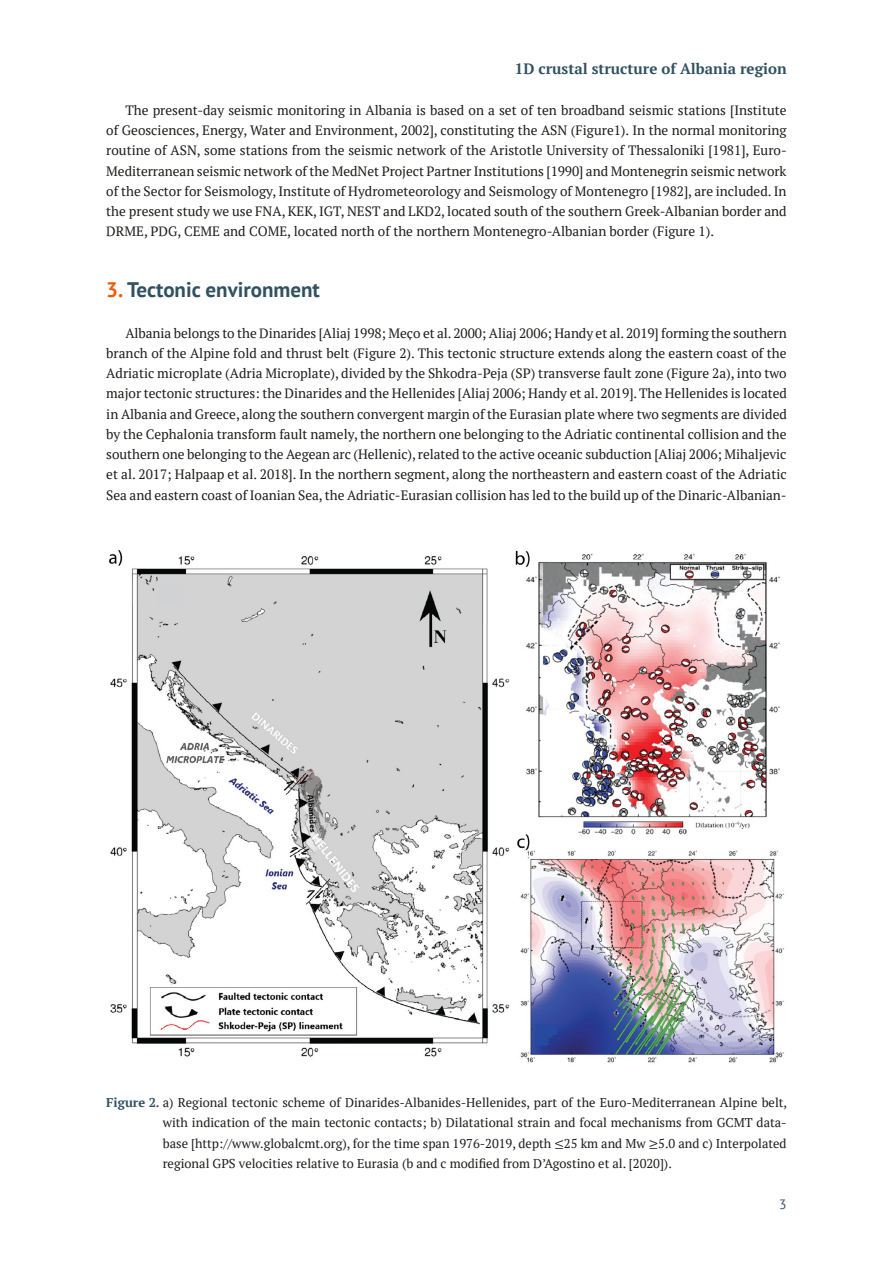
<style>
.page{position:relative;width:893px;height:1263px;background:#fff}
.page>*{position:absolute;margin:0;border:0;box-sizing:border-box;transform-origin:0 0}
.t1{font:700 21px "PT Sans";color:#315161}
.t2{font:700 15px "PT Serif";color:#315161}
.t3{font:13.5px/20.2px "PT Serif";color:#1d1d1b}
.t4{font:13.5px "PT Sans";color:#315161}
.t5{font:12.75px/20.2px "PT Serif";color:#1d1d1b;text-align:justify}
.s1{color:#e85d0d}
.s2{font-weight:700;color:#315161}
.s3{font-family:"Cambria Math"}
</style>
<div class="page">
<img style="left:109px;top:550px;width:675px;height:513px">
<p class="t2" style="left:515px;top:59px;width:273px">1D crustal structure of Albania region</p>
<p class="t3" style="left:106px;top:100px;width:682px;text-indent:19px">The present‑day seismic monitoring in Albania is based on a set of ten broadband seismic stations [Institute of Geosciences, Energy, Water and Environment, 2002], constituting the ASN (Figure1). In the normal monitoring routine of ASN, some stations from the seismic network of the Aristotle University of Thessaloniki [1981], Euro-Mediterranean seismic network of the MedNet Project Partner Institutions [1990] and Montenegrin seismic network of the Sector for Seismology, Institute of Hydrometeorology and Seismology of Montenegro [1982], are included. In the present study we use FNA, KEK, IGT, NEST and LKD2, located south of the southern Greek-Albanian border and DRME, PDG, CEME and COME, located north of the northern Montenegro-Albanian border (Figure 1).</p>
<h1 class="t1" style="left:106px;top:276px;width:215px"><span class="s1">3.</span> Tectonic environment</h1>
<p class="t3" style="left:106px;top:322px;width:682px;text-align:justify;text-indent:19px">Albania belongs to the Dinarides [Aliaj 1998; Meҫo et al. 2000; Aliaj 2006; Handy et al. 2019] forming the southern branch of the Alpine fold and thrust belt (Figure 2). This tectonic structure extends along the eastern coast of the Adriatic microplate (Adria Microplate), divided by the Shkodra-Peja (SP) transverse fault zone (Figure 2a), into two major tectonic structures: the Dinarides and the Hellenides [Aliaj 2006; Handy et al. 2019]. The Hellenides is located in Albania and Greece, along the southern convergent margin of the Eurasian plate where two segments are divided by the Cephalonia transform fault namely, the northern one belonging to the Adriatic continental collision and the southern one belonging to the Aegean arc (Hellenic), related to the active oceanic subduction [Aliaj 2006; Mihaljevic et al. 2017; Halpaap et al. 2018]. In the northern segment, along the northeastern and eastern coast of the Adriatic Sea and eastern coast of Ioanian Sea, the Adriatic-Eurasian collision has led to the build up of the Dinaric-Albanian-</p>
<p class="t5" style="left:163px;top:1092px;width:626px;text-indent:-56px"><span class="s2">Figure 2.</span> a) Regional tectonic scheme of Dinarides-Albanides-Hellenides, part of the Euro-Mediterranean Alpine belt, with indication of the main tectonic contacts; b) Dilatational strain and focal mechanisms from GCMT data‑ base [http://www.globalcmt.org), for the time span 1976‑2019, depth <span class="s3">≤</span>25 km and Mw <span class="s3">≥</span>5.0 and c) Interpolated regional GPS velocities relative to Eurasia (b and c modified from D’Agostino et al. [2020]).</p>
<p class="t4" style="left:779px;top:1195px;width:9px">3</p>
</div>
